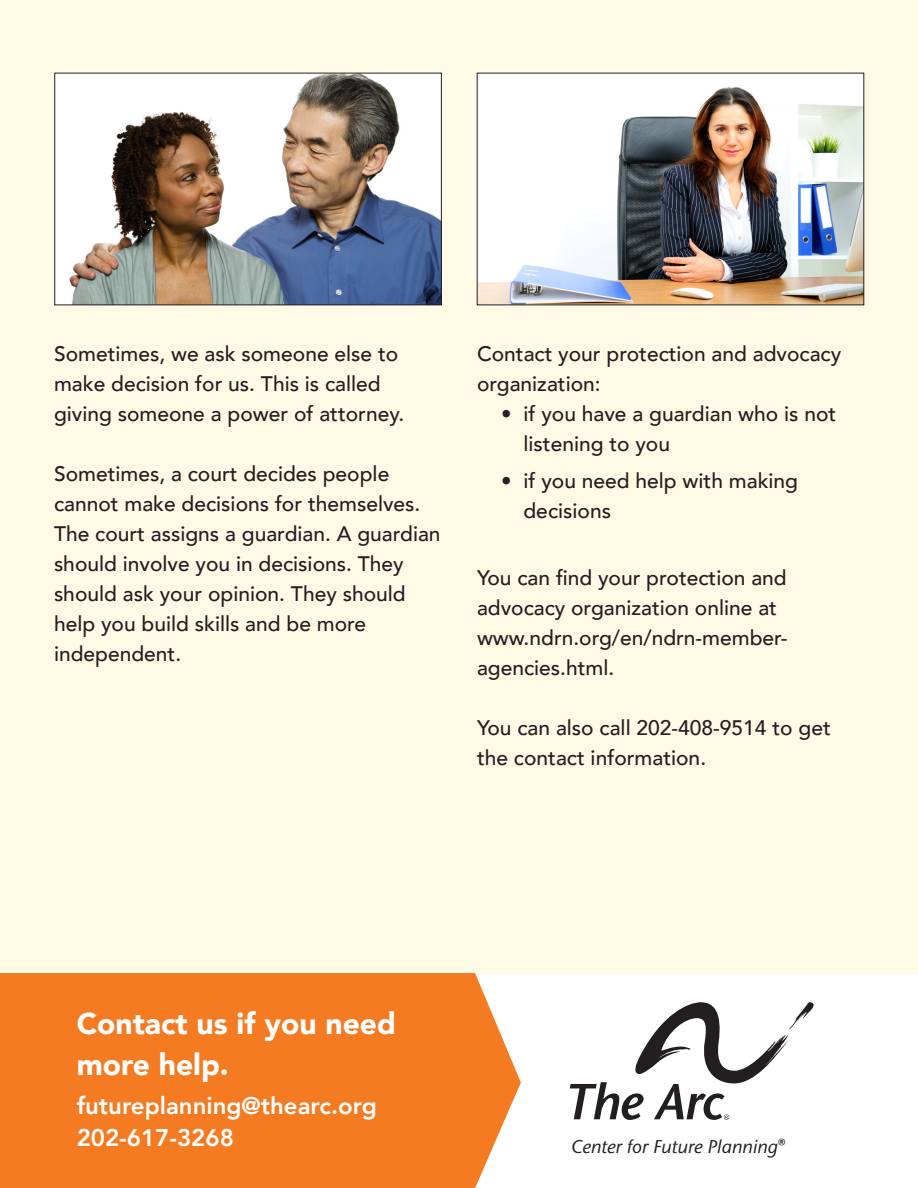
<style>
.page{position:relative;width:918px;height:1188px;background:#fff}
.page>*{position:absolute;margin:0;border:0;box-sizing:border-box;transform-origin:0 0}
.t1{font:900 30px/40.5px "Avenir";color:#fff}
.t2{font:800 24px "Avenir";color:#fff}
.t3{font:500 21px/30px "Avenir";color:#231f20}
.t4{font:italic 500 18.45px "Stone Sans ITC Std";color:#231f20}
</style>
<div class="page">
<div style="left:0;top:0;width:918px;height:973px;background:#fffae6"></div>
<div style="left:0;top:973px;width:521px;height:215px;background:#f47b21"></div>
<svg style="left:570px;top:1002px;width:244px;height:118px"></svg>
<img style="left:57px;top:75px;width:383px;height:228px">
<div style="left:55px;top:73px;width:387px;height:232px;border:1px solid #231f20"></div>
<img style="left:479px;top:75px;width:383px;height:228px">
<p class="t3" style="left:54px;top:338px;width:352px">Sometimes, we ask someone else to make decision for us. This is called giving someone a power of attorney.</p>
<p class="t3" style="left:54px;top:458px;width:368px">Sometimes, a court decides people cannot make decisions for themselves.</p>
<p class="t3" style="left:54px;top:518px;width:388px">The court assigns a guardian. A guardian should involve you in decisions. They should ask your opinion. They should help you build skills and be more independent.</p>
<p class="t3" style="left:477px;top:338px;width:366px">Contact your protection and advocacy organization:</p>
<p class="t3" style="left:524px;top:398px;width:314px;text-indent:-22px">• if you have a guardian who is not listening to you</p>
<p class="t3" style="left:524px;top:465px;width:276px;text-indent:-22px">• if you need help with making decisions</p>
<p class="t3" style="left:477px;top:561px;width:311px">You can find your protection and advocacy organization online at</p>
<p class="t3" style="left:477px;top:621px;width:312px">www.ndrn.org/en/ndrn-member&shy;agencies.html.</p>
<p class="t3" style="left:477px;top:711px;width:355px">You can also call 202-408-9514 to get the contact information.</p>
<p class="t1" style="left:77px;top:1003px;width:321px">Contact us if you need more help.</p>
<p class="t2" style="left:77px;top:1087px;width:302px">futureplanning@thearc.org</p>
<p class="t2" style="left:77px;top:1119px;width:159px">202-617-3268</p>
<p class="t4" style="left:572px;top:1135px;width:215px">Center for Future Planning®</p>
</div>
